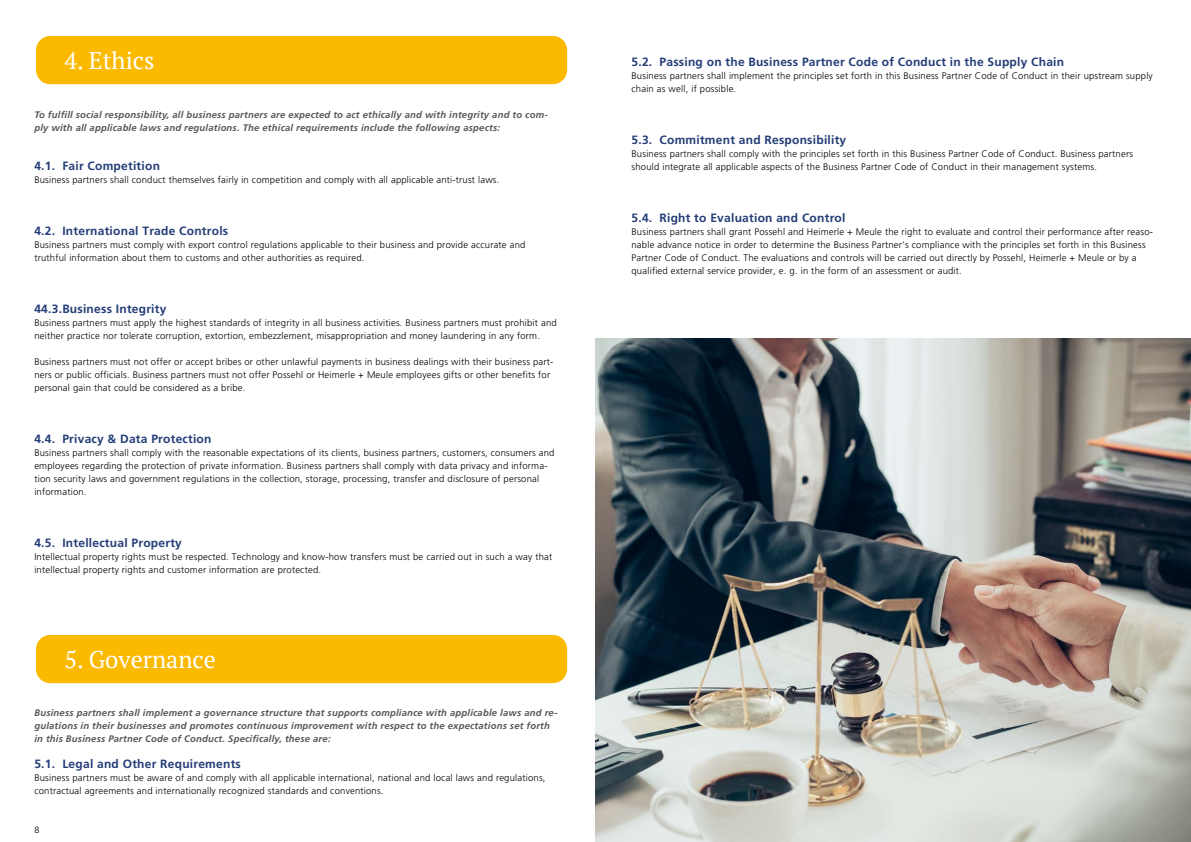
<style>
.page{position:relative;width:1191px;height:842px;background:#fff}
.page>*{position:absolute;margin:0;border:0;box-sizing:border-box;transform-origin:0 0}
.t1{font:24px "PT Serif";color:#fff}
.t2{font:700 12px "Frutiger LT";letter-spacing:.02em;color:#243d77}
.t3{font:300 9.5px/13px "Frutiger LT";letter-spacing:.02em;color:#000}
.t4{font:italic 700 9.5px/13px "Frutiger LT";letter-spacing:.02em;color:#575756}
.t5{font:300 9px "Frutiger LT";color:#000}
</style>
<div class="page">
<div style="left:36px;top:36px;width:531px;height:48px;background:#fbba00;border-radius:14px"></div>
<div style="left:36px;top:635px;width:531px;height:48px;background:#fbba00;border-radius:14px"></div>
<img style="left:595px;top:338px;width:596px;height:504px">
<h1 class="t1" style="left:64px;top:45px;width:92px">4. Ethics</h1>
<p class="t4" style="left:34px;top:108px;width:515px">To fulfill social responsibility, all business partners are expected to act ethically and with integrity and to com&shy;ply with all applicable laws and regulations. The ethical requirements include the following aspects:</p>
<p class="t2" style="left:34px;top:159px;width:127px">4.1. Fair Competition</p>
<p class="t3" style="left:34px;top:174px;width:466px">Business partners shall conduct themselves fairly in competition and comply with all applicable anti-trust laws.</p>
<p class="t2" style="left:34px;top:224px;width:195px">4.2. International Trade Controls</p>
<p class="t3" style="left:34px;top:239px;width:492px">Business partners must comply with export control regulations applicable to their business and provide accurate and truthful information about them to customs and other authorities as required.</p>
<p class="t2" style="left:34px;top:302px;width:134px">44.3.Business Integrity</p>
<p class="t3" style="left:34px;top:317px;width:524px">Business partners must apply the highest standards of integrity in all business activities. Business partners must prohibit and neither practice nor tolerate corruption, extortion, embezzlement, misappropriation and money laundering in any form.</p>
<p class="t3" style="left:34px;top:356px;width:520px">Business partners must not offer or accept bribes or other unlawful payments in business dealings with their business part&shy;ners or public officials. Business partners must not offer Possehl or Heimerle + Meule employees gifts or other benefits for personal gain that could be considered as a bribe.</p>
<p class="t2" style="left:34px;top:432px;width:179px">4.4. Privacy &amp; Data Protection</p>
<p class="t3" style="left:34px;top:447px;width:521px">Business partners shall comply with the reasonable expectations of its clients, business partners, customers, consumers and employees regarding the protection of private information. Business partners shall comply with data privacy and informa&shy;tion security laws and government regulations in the collection, storage, processing, transfer and disclosure of personal information.</p>
<p class="t2" style="left:34px;top:536px;width:149px">4.5. Intellectual Property</p>
<p class="t3" style="left:34px;top:551px;width:519px">Intellectual property rights must be respected. Technology and know-how transfers must be carried out in such a way that intellectual property rights and customer information are protected.</p>
<h1 class="t1" style="left:64px;top:644px;width:153px">5. Governance</h1>
<p class="t4" style="left:34px;top:706px;width:525px">Business partners shall implement a governance structure that supports compliance with applicable laws and re&shy;gulations in their businesses and promotes continuous improvement with respect to the expectations set forth in this Business Partner Code of Conduct. Specifically, these are:</p>
<p class="t2" style="left:34px;top:757px;width:208px">5.1. Legal and Other Requirements</p>
<p class="t3" style="left:34px;top:772px;width:513px">Business partners must be aware of and comply with all applicable international, national and local laws and regulations, contractual agreements and internationally recognized standards and conventions.</p>
<p class="t5" style="left:34px;top:824px;width:7px">8</p>
<p class="t2" style="left:631px;top:55px;width:434px">5.2. Passing on the Business Partner Code of Conduct in the Supply Chain</p>
<p class="t3" style="left:631px;top:70px;width:523px">Business partners shall implement the principles set forth in this Business Partner Code of Conduct in their upstream supply chain as well, if possible.</p>
<p class="t2" style="left:631px;top:133px;width:216px">5.3. Commitment and Responsibility</p>
<p class="t3" style="left:631px;top:148px;width:503px">Business partners shall comply with the principles set forth in this Business Partner Code of Conduct. Business partners should integrate all applicable aspects of the Business Partner Code of Conduct in their management systems.</p>
<p class="t2" style="left:631px;top:211px;width:215px">5.4. Right to Evaluation and Control</p>
<p class="t3" style="left:631px;top:226px;width:523px">Business partners shall grant Possehl and Heimerle + Meule the right to evaluate and control their performance after reaso&shy;nable advance notice in order to determine the Business Partner‘s compliance with the principles set forth in this Business Partner Code of Conduct. The evaluations and controls will be carried out directly by Possehl, Heimerle + Meule or by a qualified external service provider, e. g. in the form of an assessment or audit.</p>
</div>
